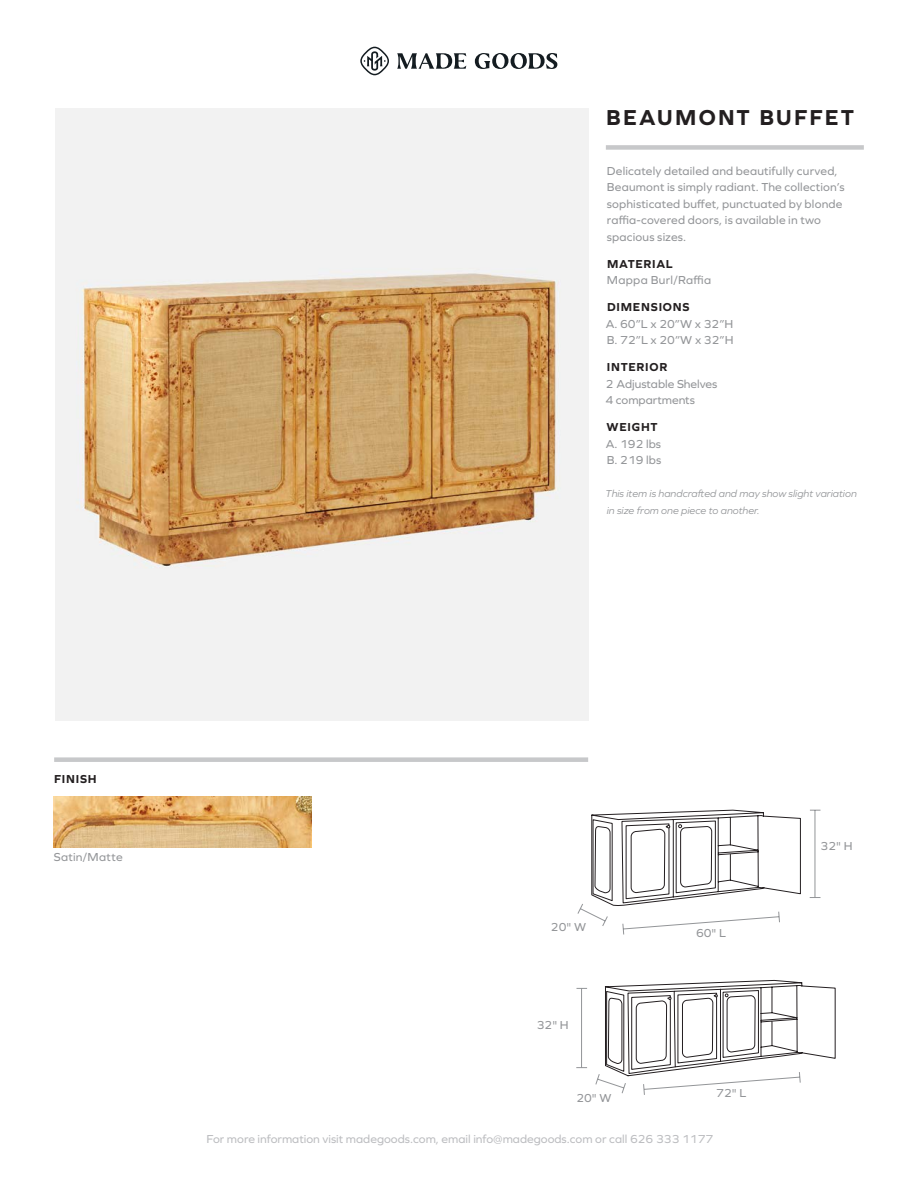
<style>
.page{position:relative;width:918px;height:1188px;background:#fff}
.page>*{position:absolute;margin:0;border:0;box-sizing:border-box;transform-origin:0 0}
.t1{font:700 22.5px "Graphie";letter-spacing:.1em;color:#231f20}
.t2{font:12px/16.5px "Graphie";letter-spacing:.015em;color:#939598}
.t3{font:12px "Graphie";color:#bcbdc0}
.t4{font:700 12px "Graphie";letter-spacing:.065em;color:#231f20}
.t5{font:italic 10.5px/16.5px "Graphie";color:#939598}
</style>
<div class="page">
<div style="left:606px;top:145px;width:258px;height:5px;background:#c7c8ca"></div>
<svg style="left:397px;top:53px;width:160px;height:16px"></svg>
<svg style="left:360px;top:47px;width:29px;height:28px"></svg>
<img style="left:55px;top:109px;width:533px;height:612px">
<div style="left:54px;top:757px;width:534px;height:5px;background:#c7c8ca"></div>
<img style="left:54px;top:797px;width:258px;height:50px">
<hr style="left:815px;top:810px;width:1px;height:88px;background:#939598">
<svg style="left:577px;top:809px;width:224px;height:126px"></svg>
<hr style="left:581px;top:988px;width:1px;height:80px;background:#939598">
<svg style="left:595px;top:980px;width:241px;height:115px"></svg>
<h1 class="t1" style="left:606px;top:105px;width:249px">BEAUMONT BUFFET</h1>
<p class="t2" style="left:607px;top:162px;width:239px">Delicately detailed and beautifully curved, Beaumont is simply radiant. The collection’s sophisticated buffet, punctuated by blonde raffia-covered doors, is available in two spacious sizes.</p>
<p class="t4" style="left:607px;top:257px;width:67px">MATERIAL</p>
<p class="t2" style="left:607px;top:272px;width:106px">Mappa Burl/Raffia</p>
<p class="t4" style="left:607px;top:300px;width:84px">DIMENSIONS</p>
<p class="t2" style="left:606px;top:315px;width:129px">A. 60”L x 20”W x 32”H<br>B. 72”L x 20”W x 32”H</p>
<p class="t4" style="left:607px;top:360px;width:62px">INTERIOR</p>
<p class="t2" style="left:605px;top:375px;width:114px">2 Adjustable Shelves<br>4 compartments</p>
<p class="t4" style="left:607px;top:420px;width:52px">WEIGHT</p>
<p class="t2" style="left:606px;top:435px;width:57px">A. 192 lbs<br>B. 219 lbs</p>
<p class="t5" style="left:606px;top:485px;width:253px">This item is handcrafted and may show slight variation in size from one piece to another.</p>
<p class="t4" style="left:54px;top:772px;width:44px">FINISH</p>
<p class="t2" style="left:54px;top:849px;width:70px">Satin/Matte</p>
<p class="t2" style="left:551px;top:918px;width:37px">20" W</p>
<p class="t2" style="left:537px;top:1017px;width:33px">32" H</p>
<p class="t2" style="left:576px;top:1090px;width:37px">20" W</p>
<p class="t2" style="left:696px;top:924px;width:32px">60" L</p>
<p class="t2" style="left:716px;top:1084px;width:32px">72" L</p>
<p class="t3" style="left:206px;top:1132px;width:508px">For more information visit madegoods.com, email info@madegoods.com or call 626 333 1177</p>
<p class="t2" style="left:821px;top:837px;width:33px">32" H</p>
</div>
